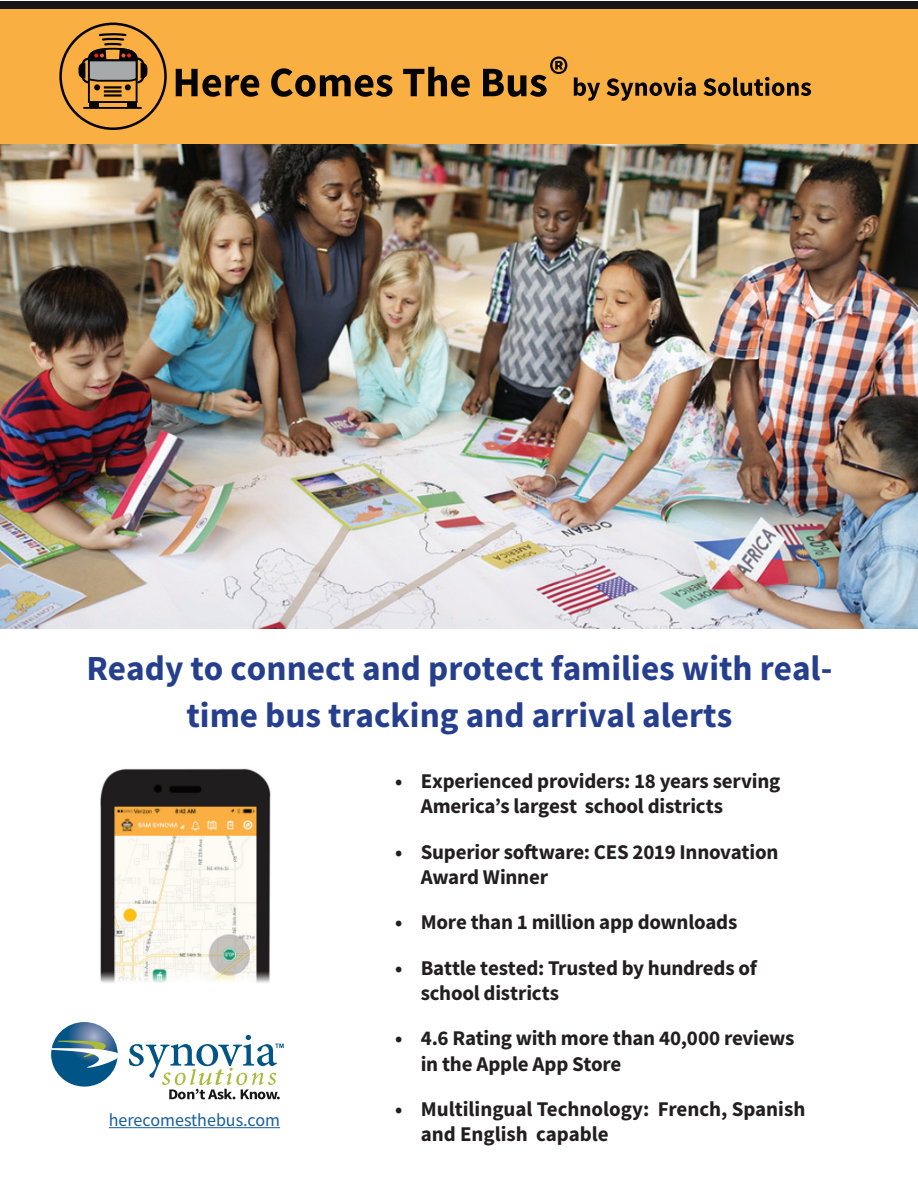
<style>
.page{position:relative;width:918px;height:1188px;background:#fff}
.page>*{position:absolute;margin:0;border:0;box-sizing:border-box;transform-origin:0 0}
.t1{font:700 35.25px/47px "Source Sans Pro";color:#253f8e;text-align:center}
.t2{font:700 21px/25.2px "Source Sans Pro";letter-spacing:-.01em;color:#231f20}
.t3{font:18px "Source Sans Pro";color:#175d9e}
</style>
<div class="page">
<img style="left:0;top:142px;width:918px;height:487px">
<img style="left:54px;top:1022px;width:61px;height:65px">
<svg style="left:51px;top:1041px;width:67px;height:27px"></svg>
<svg style="left:129px;top:1035px;width:155px;height:64px"></svg>
<hr style="left:109px;top:1127px;width:171px;height:1px;background:#175d9e">
<div style="left:1px;top:1px;width:917px;height:143px;background:#faaf42"></div>
<div style="left:59px;top:23px;width:108px;height:107px;border:3px solid #040503;border-radius:50%"></div>
<div style="left:88px;top:59px;width:50px;height:44px;border:2px solid #040503"></div>
<div style="left:89px;top:102px;width:9px;height:6px;background:#040503"></div>
<div style="left:127px;top:102px;width:9px;height:6px;background:#040503"></div>
<hr style="left:84px;top:107px;width:57px;height:2px;background:#040503">
<hr style="left:104px;top:90px;width:18px;height:3px;background:#040503">
<hr style="left:104px;top:94px;width:18px;height:3px;background:#040503">
<svg style="left:78px;top:32px;width:70px;height:58px"></svg>
<div style="left:1px;top:1px;width:917px;height:8px;background:#181718"></div>
<svg style="left:176px;top:69px;width:83px;height:28px"></svg>
<svg style="left:271px;top:68px;width:121px;height:29px"></svg>
<svg style="left:403px;top:67px;width:67px;height:30px"></svg>
<svg style="left:574px;top:77px;width:26px;height:24px"></svg>
<svg style="left:607px;top:77px;width:89px;height:24px"></svg>
<svg style="left:703px;top:77px;width:108px;height:19px"></svg>
<svg style="left:483px;top:57px;width:84px;height:40px"></svg>
<img style="left:100px;top:768px;width:171px;height:215px">
<h1 class="t1" style="left:86px;top:644px;width:748px">Ready to connect and protect families with real&shy;time bus tracking and arrival alerts</h1>
<p class="t3" style="left:109px;top:1108px;width:173px">herecomesthebus.com</p>
<p class="t2" style="left:421px;top:768px;width:361px;text-indent:-25px">• Experienced providers: 18 years serving<br>America’s largest school districts</p>
<p class="t2" style="left:421px;top:839px;width:359px;text-indent:-25px">• Superior software: CES 2019 Innovation<br>Award Winner</p>
<p class="t2" style="left:395px;top:909px;width:344px">• More than 1 million app downloads</p>
<p class="t2" style="left:421px;top:955px;width:338px;text-indent:-25px">• Battle tested: Trusted by hundreds of school districts</p>
<p class="t2" style="left:421px;top:1025px;width:375px;text-indent:-25px">• 4.6 Rating with more than 40,000 reviews in the Apple App Store</p>
<p class="t2" style="left:421px;top:1096px;width:386px;text-indent:-25px">• Multilingual Technology: French, Spanish and English capable</p>
</div>
